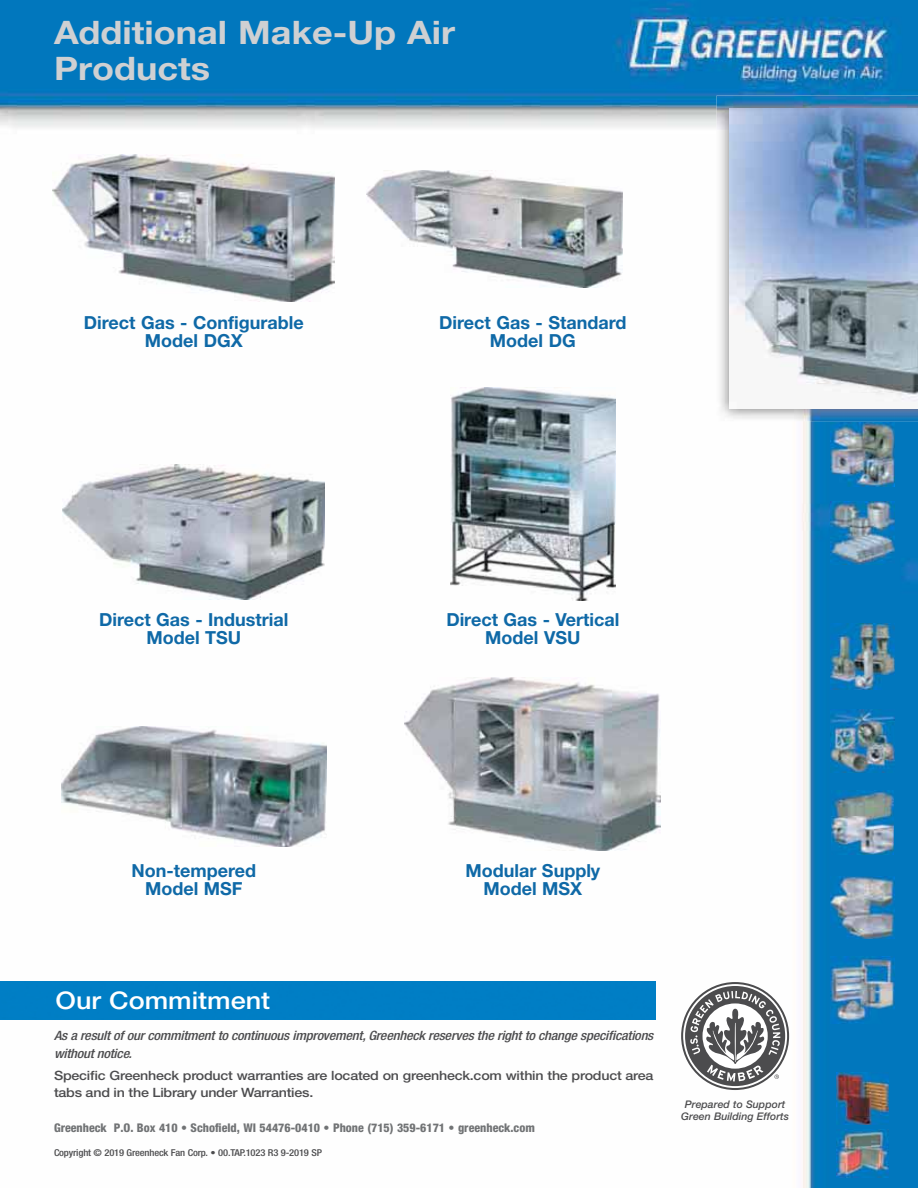
<style>
.page{position:relative;width:918px;height:1188px;background:#fff}
.page>*{position:absolute;margin:0;border:0;box-sizing:border-box;transform-origin:0 0}
.t1{font:700 32.4px/36px "Helvetica Neue LT Std";color:#cfd0d2;scale:1.11 1}
.t2{font:500 24.3px "Helvetica Neue LT Std";color:#fff;scale:1.11 1}
.t3{font:700 18px/18px "Helvetica Neue LT Std";color:#0f69a7;text-align:center}
.t4{font:500 12.9px/17.1px "Helvetica Neue LT Std";letter-spacing:-.015em;color:#4c4c4e;scale:1.11 1}
.t5{font:italic 500 condensed 12.9px/17.1px "Helvetica Neue LT Std";letter-spacing:-.015em;color:#4c4c4e;scale:1.11 1}
.t6{font:800 condensed 12px "Helvetica Neue LT Std";color:#717375}
.t7{font:italic 500 10.5px/12px "Helvetica Neue LT Std";color:#4c4c4e;text-align:center}
.t8{font:500 condensed 9.45px "Helvetica Neue LT Std";letter-spacing:-.015em;color:#4c4c4e;scale:1.11 1}
</style>
<div class="page">
<img style="left:0;top:0;width:918px;height:1188px">
<div style="left:0;top:982px;width:655px;height:37px;background:#007ec5"></div>
<svg style="left:681px;top:982px;width:108px;height:108px"></svg>
<img style="left:717px;top:96px;width:201px;height:325px">
<img style="left:729px;top:108px;width:189px;height:300px">
<img style="left:831px;top:423px;width:63px;height:63px">
<img style="left:830px;top:709px;width:65px;height:63px">
<img style="left:831px;top:791px;width:63px;height:63px">
<img style="left:830px;top:876px;width:65px;height:63px">
<img style="left:830px;top:956px;width:65px;height:68px">
<img style="left:836px;top:1073px;width:53px;height:52px">
<img style="left:837px;top:1130px;width:51px;height:48px">
<img style="left:830px;top:624px;width:65px;height:65px">
<img style="left:831px;top:502px;width:63px;height:63px">
<img style="left:53px;top:155px;width:282px;height:147px">
<img style="left:367px;top:170px;width:256px;height:117px">
<img style="left:62px;top:465px;width:263px;height:134px">
<img style="left:450px;top:387px;width:166px;height:213px">
<img style="left:61px;top:726px;width:265px;height:121px">
<img style="left:405px;top:677px;width:256px;height:174px">
<h1 class="t1" style="left:54px;top:17px;width:363px">Additional Make-Up Air<br>Products</h1>
<p class="t3" style="left:84px;top:315px;width:221px">Direct Gas - Configurable<br>Model DGX</p>
<p class="t3" style="left:439px;top:315px;width:189px">Direct Gas - Standard<br>Model DG</p>
<p class="t3" style="left:99px;top:613px;width:191px">Direct Gas - Industrial<br>Model TSU</p>
<p class="t3" style="left:446px;top:613px;width:175px">Direct Gas - Vertical<br>Model VSU</p>
<p class="t3" style="left:132px;top:863px;width:126px">Non-tempered<br>Model MSF</p>
<p class="t3" style="left:466px;top:863px;width:136px">Modular Supply<br>Model MSX</p>
<h2 class="t2" style="left:56px;top:991px;width:195px">Our Commitment</h2>
<p class="t5" style="left:54px;top:1027px;width:541px">As a result of our commitment to continuous improvement, Greenheck reserves the right to change specifications without notice.</p>
<p class="t4" style="left:54px;top:1068px;width:542px">Specific Greenheck product warranties are located on greenheck.com within the product area tabs and in the Library under Warranties.</p>
<p class="t6" style="left:54px;top:1123px;width:482px">Greenheck P.O. Box 410 • Schofield, WI 54476-0410 • Phone (715) 359-6171 • greenheck.com</p>
<p class="t8" style="left:54px;top:1150px;width:243px">Copyright © 2019 Greenheck Fan Corp. • 00.TAP.1023 R3 9-2019 SP</p>
<p class="t7" style="left:681px;top:1099px;width:109px">Prepared to Support<br>Green Building Efforts</p>
</div>
